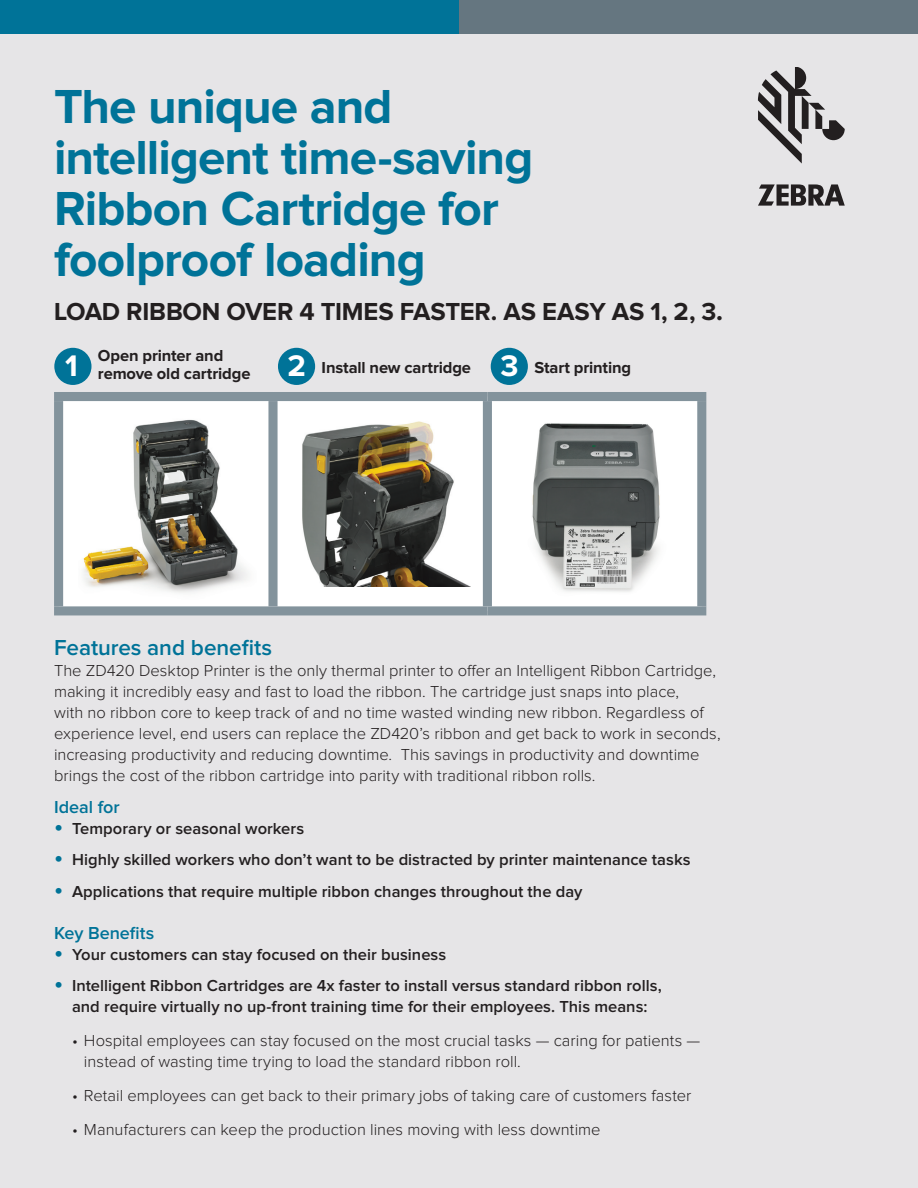
<style>
.page{position:relative;width:918px;height:1188px;background:#e6e5e7}
.page>*{position:absolute;margin:0;border:0;box-sizing:border-box;transform-origin:0 0}
.Title_Headline{font:700 49.5px/51px "Proxima Nova";letter-spacing:-.02em;color:#007398}
.Title_Subhead{font:700 30.9px "Proxima Nova";color:#fff}
.Title_Subhead-2{font:700 25.5px "Proxima Nova";letter-spacing:-.01em;color:#231f20}
.Intro_Body_Copy{font:600 22.5px "Proxima Nova";letter-spacing:-.005em;color:#007398}
.Intro_Body_Copy-2{font:600 18px "Proxima Nova";color:#007398}
.Intro_Body_Copy-3{font:300 16.5px/21px "Proxima Nova";color:#231f20}
.Intro_Body_Copy-4{font:600 16.5px/21px "Proxima Nova";color:#231f20;text-align:center}
.Title_Subhead-3{font:700 16.5px "Proxima Nova";letter-spacing:-.01em;color:#231f20}
.s1{font-size:27px}
.s2{font-size:25.5px;color:#007398}
</style>
<div class="page">
<svg style="left:758px;top:68px;width:87px;height:96px"></svg>
<svg style="left:758px;top:184px;width:87px;height:22px"></svg>
<div style="left:0;top:0;width:466px;height:34px;background:#007398"></div>
<div style="left:459px;top:0;width:459px;height:34px;background:#657680"></div>
<div style="left:64px;top:401px;width:633px;height:205px;background:#fff"></div>
<div style="left:54px;top:392px;width:219px;height:9px;background:#83939c"></div>
<div style="left:54px;top:401px;width:9px;height:205px;background:#83939c"></div>
<div style="left:273px;top:392px;width:214px;height:9px;background:#83939c"></div>
<div style="left:268px;top:401px;width:10px;height:205px;background:#83939c"></div>
<div style="left:487px;top:392px;width:219px;height:9px;background:#83939c"></div>
<div style="left:483px;top:401px;width:9px;height:205px;background:#83939c"></div>
<div style="left:697px;top:401px;width:9px;height:205px;background:#83939c"></div>
<div style="left:54px;top:606px;width:219px;height:9px;background:#83939c"></div>
<div style="left:273px;top:606px;width:214px;height:9px;background:#83939c"></div>
<div style="left:487px;top:606px;width:219px;height:9px;background:#83939c"></div>
<div style="left:54px;top:348px;width:38px;height:37px;background:#007398;border-radius:50%"></div>
<div style="left:278px;top:348px;width:37px;height:37px;background:#007398;border-radius:50%"></div>
<div style="left:491px;top:348px;width:37px;height:37px;background:#007398;border-radius:50%"></div>
<img style="left:78px;top:412px;width:178px;height:187px">
<img style="left:295px;top:417px;width:176px;height:169px">
<img style="left:507px;top:414px;width:168px;height:185px">
<p class="Title_Headline" style="left:54px;top:83px;width:481px">The unique and intelligent time-saving<br>Ribbon Cartridge for foolproof loading</p>
<p class="Title_Subhead-2" style="left:54px;top:300px;width:671px">LOAD RIBBON OVER 4 TIMES FASTER. AS EASY AS 1, 2, 3<span class="s1">.</span></p>
<p class="Title_Subhead-3" style="left:98px;top:348px;width:127px">Open printer and</p>
<p class="Title_Subhead" style="left:288px;top:352px;width:20px">2</p>
<p class="Title_Subhead-3" style="left:322px;top:360px;width:151px">Install new cartridge</p>
<p class="Title_Subhead" style="left:500px;top:352px;width:20px">3</p>
<p class="Title_Subhead-3" style="left:534px;top:360px;width:98px">Start printing</p>
<p class="Title_Subhead" style="left:65px;top:352px;width:14px">1</p>
<p class="Title_Subhead-3" style="left:98px;top:366px;width:154px">remove old cartridge</p>
<p class="Intro_Body_Copy" style="left:54px;top:637px;width:220px">Features and benefits</p>
<p class="Intro_Body_Copy-3" style="left:54px;top:661px;width:668px">The ZD420 Desktop Printer is the only thermal printer to offer an Intelligent Ribbon Cartridge, making it incredibly easy and fast to load the ribbon. The cartridge just snaps into place,<br>with no ribbon core to keep track of and no time wasted winding new ribbon. Regardless of experience level, end users can replace the ZD420’s ribbon and get back to work in seconds, increasing productivity and reducing downtime. This savings in productivity and downtime brings the cost of the ribbon cartridge into parity with traditional ribbon rolls.</p>
<p class="Intro_Body_Copy-2" style="left:54px;top:799px;width:67px">Ideal for</p>
<p class="Intro_Body_Copy-4" style="left:54px;top:818px;width:252px"><span class="s2">•</span> Temporary or seasonal workers</p>
<p class="Intro_Body_Copy-4" style="left:54px;top:850px;width:638px"><span class="s2">•</span> Highly skilled workers who don’t want to be distracted by printer maintenance tasks</p>
<p class="Intro_Body_Copy-4" style="left:54px;top:881px;width:530px"><span class="s2">•</span> Applications that require multiple ribbon changes throughout the day</p>
<p class="Intro_Body_Copy-2" style="left:54px;top:925px;width:102px">Key Benefits</p>
<p class="Intro_Body_Copy-4" style="left:54px;top:944px;width:394px"><span class="s2">•</span> Your customers can stay focused on their business</p>
<p class="Intro_Body_Copy-4" style="left:54px;top:976px;width:609px"><span class="s2">•</span> Intelligent Ribbon Cartridges are 4x faster to install versus standard ribbon rolls, and require virtually no up-front training time for their employees. This means:</p>
<p class="Intro_Body_Copy-3" style="left:84px;top:1031px;width:618px;text-indent:-12px">• Hospital employees can stay focused on the most crucial tasks — caring for patients — instead of wasting time trying to load the standard ribbon roll.</p>
<p class="Intro_Body_Copy-3" style="left:72px;top:1086px;width:621px">• Retail employees can get back to their primary jobs of taking care of customers faster</p>
<p class="Intro_Body_Copy-3" style="left:72px;top:1120px;width:530px">• Manufacturers can keep the production lines moving with less downtime</p>
</div>
